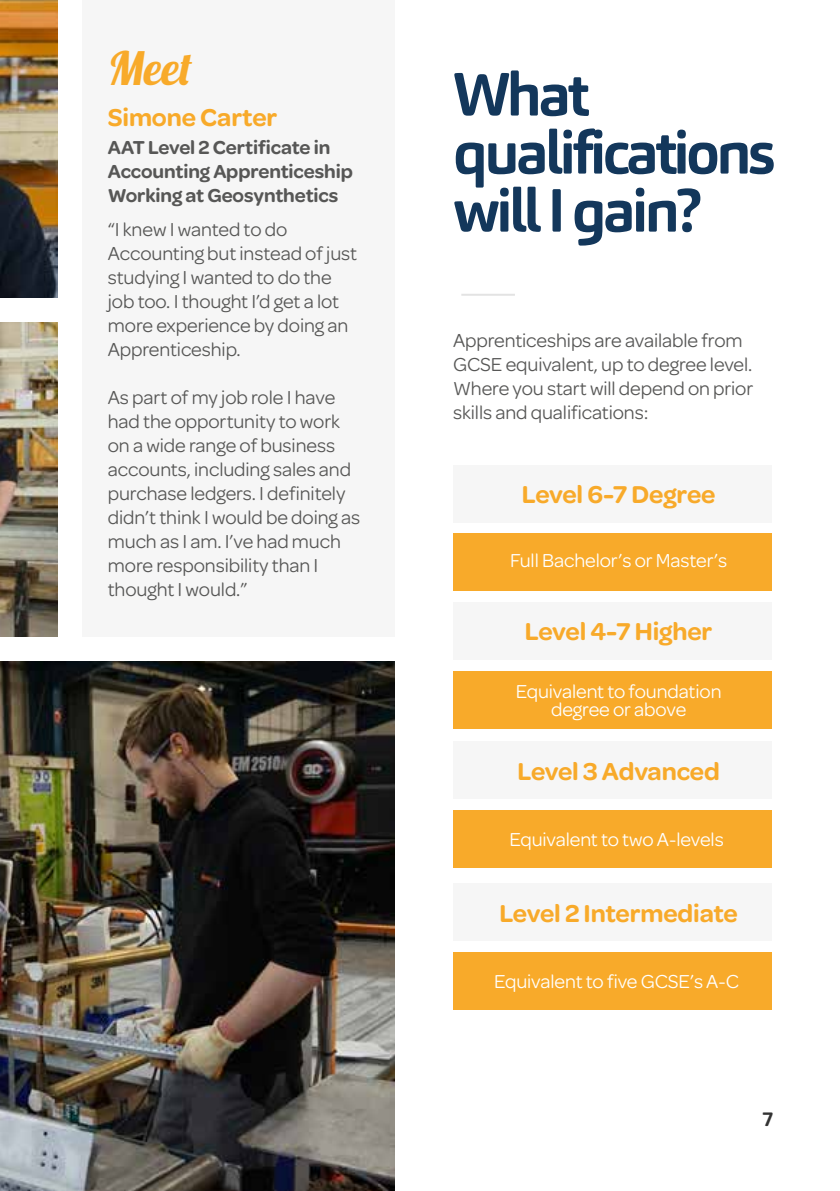
<style>
.page{position:relative;width:840px;height:1191px;background:#fff}
.page>*{position:absolute;margin:0;border:0;box-sizing:border-box;transform-origin:0 0}
.t1{font:700 60px/58px "Carnas";letter-spacing:-.06em;color:#13375b}
.t2{font:46px "Lobster 1.4";color:#f8aa2a}
.t3{font:600 26px "Omnes";letter-spacing:-.005em;color:#f8aa2a}
.t4{font:20px/24px "Omnes";letter-spacing:-.005em;color:#575756}
.t5{font:20px/18px "Omnes";letter-spacing:-.005em;color:#fff;text-align:center}
.t6{font:600 20px/24px "Omnes";letter-spacing:-.005em;color:#575756}
.t7{font:700 20px "Carnas";color:#333}
</style>
<div class="page">
<img style="left:0;top:661px;width:394px;height:530px">
<div style="left:82px;top:0;width:312px;height:637px;background:#f6f6f6"></div>
<img style="left:0;top:0;width:58px;height:298px">
<img style="left:0;top:322px;width:58px;height:315px">
<div style="left:453px;top:465px;width:318px;height:58px;background:#f6f6f6"></div>
<div style="left:453px;top:533px;width:318px;height:58px;background:#f8aa2a"></div>
<div style="left:453px;top:602px;width:318px;height:58px;background:#f6f6f6"></div>
<div style="left:453px;top:671px;width:318px;height:58px;background:#f8aa2a"></div>
<div style="left:453px;top:741px;width:318px;height:58px;background:#f6f6f6"></div>
<div style="left:453px;top:810px;width:318px;height:58px;background:#f8aa2a"></div>
<div style="left:453px;top:883px;width:318px;height:58px;background:#f6f6f6"></div>
<div style="left:453px;top:952px;width:318px;height:58px;background:#f8aa2a"></div>
<hr style="left:461px;top:294px;width:53px;height:2px;background:#e3e3e3">
<h2 class="t2" style="left:108px;top:39px;width:86px">Meet</h2>
<h3 class="t3" style="left:108px;top:102px;width:171px">Simone Carter</h3>
<p class="t6" style="left:108px;top:135px;width:246px">AAT Level 2 Certificate in<br>Accounting Apprenticeship<br>Working at Geosynthetics</p>
<p class="t4" style="left:108px;top:217px;width:250px">“I knew I wanted to do<br>Accounting but instead of just studying I wanted to do the job too. I thought I’d get a lot more experience by doing an<br>Apprenticeship.</p>
<p class="t4" style="left:108px;top:385px;width:254px">As part of my job role I have had the opportunity to work on a wide range of business accounts, including sales and purchase ledgers. I definitely didn’t think I would be doing as much as I am. I’ve had much more responsibility than I thought I would.”</p>
<h1 class="t1" style="left:453px;top:65px;width:323px">What qualifications will I gain?</h1>
<p class="t4" style="left:453px;top:328px;width:301px">Apprenticeships are available from GCSE equivalent, up to degree level.<br>Where you start will depend on prior skills and qualifications:</p>
<h3 class="t3" style="left:521px;top:480px;width:195px">Level 6-7 Degree</h3>
<p class="t5" style="left:510px;top:551px;width:218px">Full Bachelor’s or Master’s</p>
<h3 class="t3" style="left:524px;top:617px;width:189px">Level 4-7 Higher</h3>
<p class="t5" style="left:515px;top:682px;width:207px">Equivalent to foundation degree or above</p>
<h3 class="t3" style="left:517px;top:756px;width:204px">Level 3 Advanced</h3>
<p class="t5" style="left:509px;top:830px;width:216px">Equivalent to two A-levels</p>
<h3 class="t3" style="left:499px;top:898px;width:240px">Level 2 Intermediate</h3>
<p class="t5" style="left:494px;top:972px;width:246px">Equivalent to five GCSE’s A-C</p>
<p class="t7" style="left:761px;top:1106px;width:13px">7</p>
</div>
